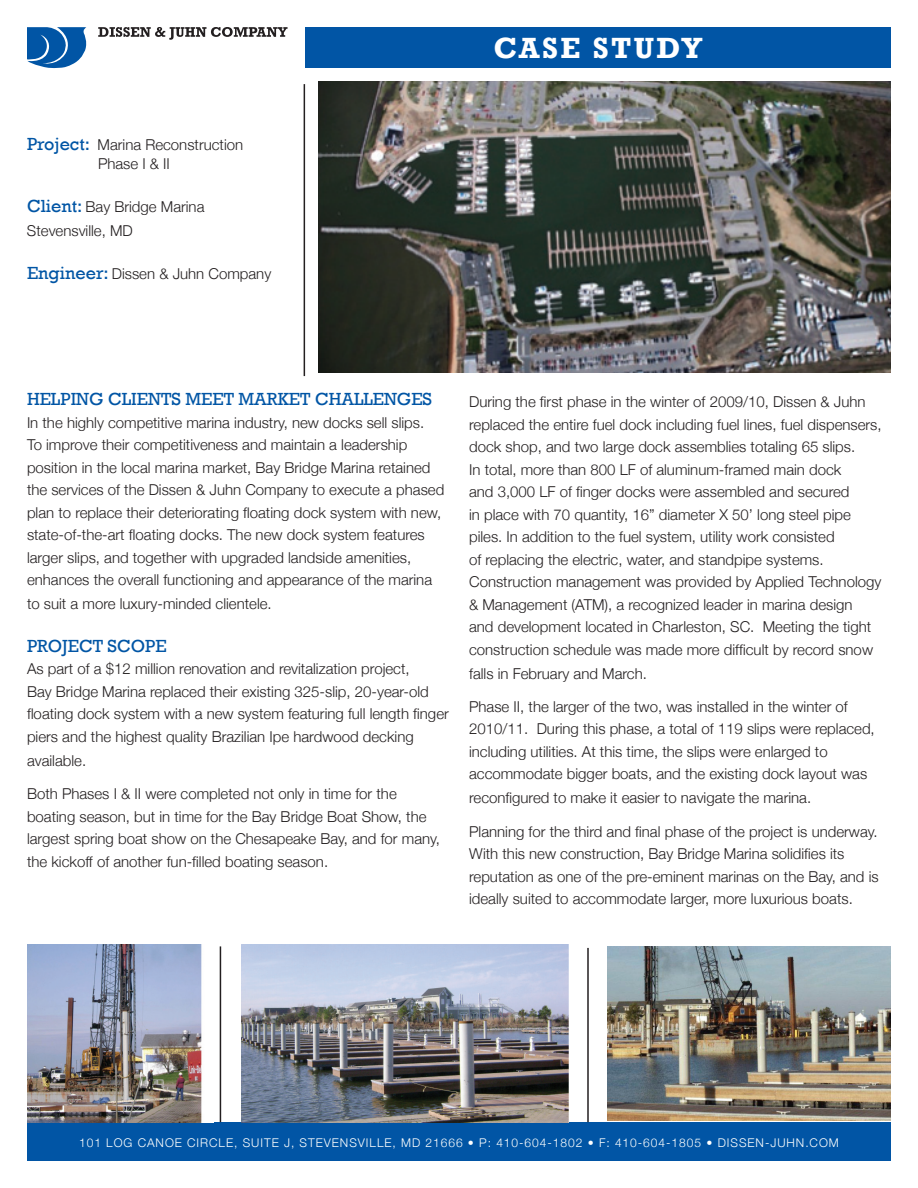
<style>
.page{position:relative;width:918px;height:1188px;background:#fff}
.page>*{position:absolute;margin:0;border:0;box-sizing:border-box;transform-origin:0 0}
.t1{font:700 30px "Rockwell";letter-spacing:.08em;color:#fff}
.t2{font:18px "Rockwell";color:#0155a5}
.t3{font:300 15px/22.5px "Helvetica Neue";color:#231f20}
.t4{font:300 12px "Helvetica Neue";letter-spacing:.08em;color:#fff}
.s1{font-family:"Rockwell";font-weight:400;font-size:18px;color:#0155a5}
</style>
<div class="page">
<svg style="left:27px;top:27px;width:60px;height:41px;background:#3175b6"></svg>
<svg style="left:98px;top:27px;width:190px;height:13px"></svg>
<div style="left:305px;top:27px;width:586px;height:41px;background:#0155a5"></div>
<hr style="left:304px;top:84px;width:1px;height:292px;background:#231f20">
<div style="left:27px;top:1122px;width:864px;height:39px;background:#0155a5"></div>
<img style="left:318px;top:81px;width:573px;height:292px">
<img style="left:608px;top:946px;width:283px;height:175px">
<img style="left:242px;top:945px;width:327px;height:177px">
<img style="left:27px;top:945px;width:175px;height:177px">
<hr style="left:220px;top:946px;width:1px;height:176px;background:#231f20">
<hr style="left:587px;top:948px;width:2px;height:174px;background:#231f20">
<p class="t3" style="left:27px;top:134px;width:218px;line-height:19.5px;text-align:center"><span class="s1">Project:</span> Marina Reconstruction<br>Phase I &amp; II</p>
<p class="t3" style="left:27px;top:194px;width:179px;line-height:24.6px"><span class="s1">Client:</span> Bay Bridge Marina<br>Stevensville, MD</p>
<p class="t3" style="left:27px;top:262px;width:246px"><span class="s1">Engineer:</span> Dissen &amp; Juhn Company</p>
<h1 class="t1" style="left:494px;top:29px;width:210px">CASE STUDY</h1>
<p class="t2" style="left:27px;top:389px;width:407px">HELPING CLIENTS MEET MARKET CHALLENGES</p>
<p class="t3" style="left:27px;top:411px;width:419px">In the highly competitive marina industry, new docks sell slips.<br>To improve their competitiveness and maintain a leadership position in the local marina market, Bay Bridge Marina retained the services of the Dissen &amp; Juhn Company to execute a phased plan to replace their deteriorating floating dock system with new, state-of-the-art floating docks. The new dock system features larger slips, and together with upgraded landside amenities, enhances the overall functioning and appearance of the marina</p>
<p class="t3" style="left:27px;top:592px;width:246px">to suit a more luxury-minded clientele.</p>
<p class="t2" style="left:27px;top:635px;width:54px">project</p>
<p class="t2" style="left:108px;top:635px;width:49px">scope</p>
<p class="t3" style="left:27px;top:657px;width:423px">As part of a $12 million renovation and revitalization project,<br>Bay Bridge Marina replaced their existing 325-slip, 20-year-old floating dock system with a new system featuring full length finger piers and the highest quality Brazilian Ipe hardwood decking</p>
<p class="t3" style="left:27px;top:749px;width:61px">available.</p>
<p class="t3" style="left:27px;top:782px;width:414px">Both Phases I &amp; II were completed not only in time for the boating season, but in time for the Bay Bridge Boat Show, the largest spring boat show on the Chesapeake Bay, and for many, the kickoff of another fun-filled boating season.</p>
<p class="t3" style="left:469px;top:390px;width:414px">During the first phase in the winter of 2009/10, Dissen &amp; Juhn replaced the entire fuel dock including fuel lines, fuel dispensers, dock shop, and two large dock assemblies totaling 65 slips.<br>In total, more than 800 LF of aluminum-framed main dock<br>and 3,000 LF of finger docks were assembled and secured<br>in place with 70 quantity, 16” diameter X 50’ long steel pipe piles. In addition to the fuel system, utility work consisted<br>of replacing the electric, water, and standpipe systems.<br>Construction management was provided by Applied Technology &amp; Management (ATM), a recognized leader in marina design<br>and development located in Charleston, SC. Meeting the tight construction schedule was made more difficult by record snow</p>
<p class="t3" style="left:469px;top:662px;width:179px">falls in February and March.</p>
<p class="t3" style="left:469px;top:695px;width:407px">Phase II , the larger of the two, was installed in the winter of 2010/11. During this phase, a total of 119 slips were replaced, including utilities. At this time, the slips were enlarged to accommodate bigger boats, and the existing dock layout was</p>
<p class="t3" style="left:469px;top:787px;width:344px">reconfigured to make it easier to navigate the marina.</p>
<p class="t3" style="left:469px;top:820px;width:411px">Planning for the third and final phase of the project is underway.<br>With this new construction, Bay Bridge Marina solidifies its reputation as one of the pre-eminent marinas on the Bay, and is ideally suited to accommodate larger, more luxurious boats.</p>
<p class="t4" style="left:79px;top:1136px;width:760px">101 Log Canoe Circle, Suite J, Stevensville, MD 21666 • P: 410-604-1802 • F: 410-604-1805 • dissen-j uhn.com</p>
</div>
